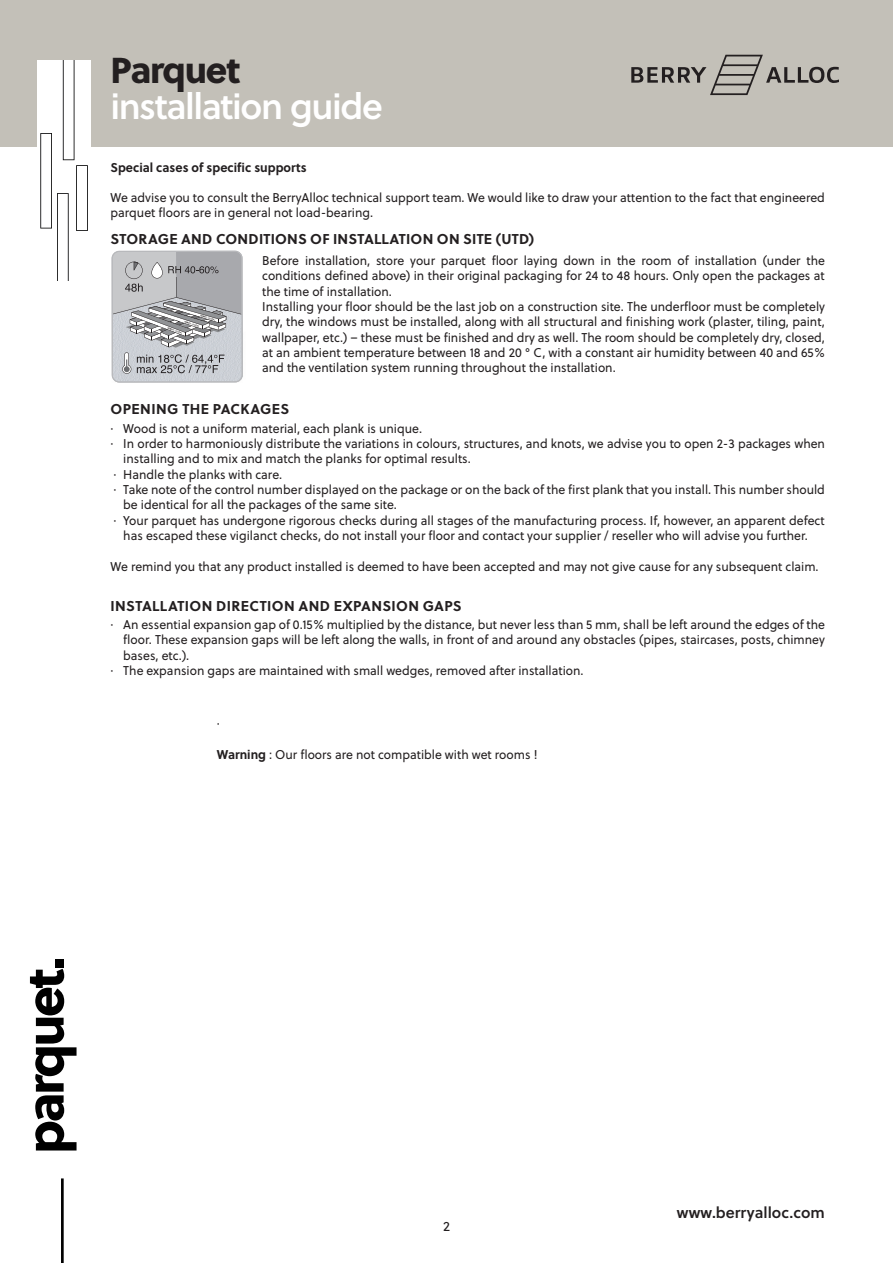
<style>
.page{position:relative;width:893px;height:1263px;background:#fff}
.page>*{position:absolute;margin:0;border:0;box-sizing:border-box;transform-origin:0 0}
.t1{font:36px "Soleil Sb";letter-spacing:-.04em;color:#fff}
.t2{font:36px "Soleil Xb";letter-spacing:-.035em;color:#231f20}
.t3{font:15.6px "Soleil Sb";color:#231f20}
.t4{font:700 14.25px "Soleil";letter-spacing:.02em;color:#231f20}
.t5{font:13.5px "Soleil";color:#231f20}
.t6{font:12.75px/15.3px "Soleil";color:#231f20;text-align:justify;scale:.96 1}
.t7{font:700 12.75px "Soleil";color:#231f20;scale:.96 1}
.s1{font-weight:700}
</style>
<div class="page">
<svg style="left:112px;top:251px;width:131px;height:132px"></svg>
<div style="left:0;top:0;width:893px;height:147px;background:#c3c0b8"></div>
<svg style="left:631px;top:55px;width:208px;height:40px"></svg>
<svg style="left:30px;top:969px;width:47px;height:181px"></svg>
<div style="left:55px;top:959px;width:9px;height:9px;background:#000"></div>
<hr style="left:61px;top:1178px;width:3px;height:85px;background:#000">
<img style="left:38px;top:60px;width:53px;height:220px">
<p class="t2" style="left:111px;top:41px;width:131px">Parquet</p>
<p class="t1" style="left:111px;top:79px;width:274px">installation guide</p>
<p class="t7" style="left:111px;top:157px;width:206px">Special cases of specific supports</p>
<p class="t6" style="left:111px;top:190px;width:746px">We advise you to consult the BerryAlloc technical support team. We would like to draw your attention to the fact that engineered parquet floors are in general not load-bearing.</p>
<p class="t4" style="left:111px;top:228px;width:425px">STORAGE AND CONDITIONS OF INSTALLATION ON SITE (UTD)</p>
<p class="t6" style="left:262px;top:253px;width:588px">Before installation, store your parquet floor laying down in the room of installation (under the conditions defined above) in their original packaging for 24 to 48 hours. Only open the packages at the time of installation.</p>
<p class="t6" style="left:262px;top:299px;width:588px">Installing your floor should be the last job on a construction site. The underfloor must be completely dry, the windows must be installed, along with all structural and finishing work (plaster, tiling, paint, wallpaper, etc.) – these must be finished and dry as well. The room should be completely dry, closed, at an ambient temperature between 18 and 20 ° C, with a constant air humidity between 40 and 65% and the ventilation system running throughout the installation.</p>
<p class="t4" style="left:111px;top:398px;width:180px">OPENING THE PACKAGES</p>
<p class="t6" style="left:111px;top:420px;width:326px">· Wood is not a uniform material, each plank is unique.</p>
<p class="t6" style="left:123px;top:436px;width:732px;text-indent:-13px">· In order to harmoniously distribute the variations in colours, structures, and knots, we advise you to open 2-3 packages when installing and to mix and match the planks for optimal results.</p>
<p class="t6" style="left:114px;top:466px;width:177px">· Handle the planks with care.</p>
<p class="t6" style="left:123px;top:482px;width:732px;text-indent:-10px">· Take note of the control number displayed on the package or on the back of the first plank that you install. This number should be identical for all the packages of the same site.</p>
<p class="t6" style="left:114px;top:512px;width:742px;text-align:center">· Your parquet has undergone rigorous checks during all stages of the manufacturing process. If, however, an apparent defect has escaped these vigilanct checks, do not install your floor and contact your supplier / reseller who will advise you further.</p>
<p class="t6" style="left:111px;top:558px;width:739px">We remind you that any product installed is deemed to have been accepted and may not give cause for any subsequent claim.</p>
<p class="t4" style="left:111px;top:595px;width:353px">INSTALLATION DIRECTION AND EXPANSION GAPS</p>
<p class="t6" style="left:123px;top:617px;width:732px;text-indent:-13px">· An essential expansion gap of 0.15% multiplied by the distance, but never less than 5 mm, shall be left around the edges of the floor. These expansion gaps will be left along the walls, in front of and around any obstacles (pipes, staircases, posts, chimney bases, etc.).</p>
<p class="t6" style="left:111px;top:662px;width:494px">· The expansion gaps are maintained with small wedges, removed after installation.</p>
<p class="t6" style="left:217px;top:716px;width:5px">·</p>
<p class="t6" style="left:217px;top:746px;width:336px"><span class="s1">Warning</span> : Our floors are not compatible with wet rooms !</p>
<p class="t5" style="left:443px;top:1216px;width:8px">2</p>
<p class="t3" style="left:677px;top:1201px;width:150px">www.berryalloc.com</p>
</div>
